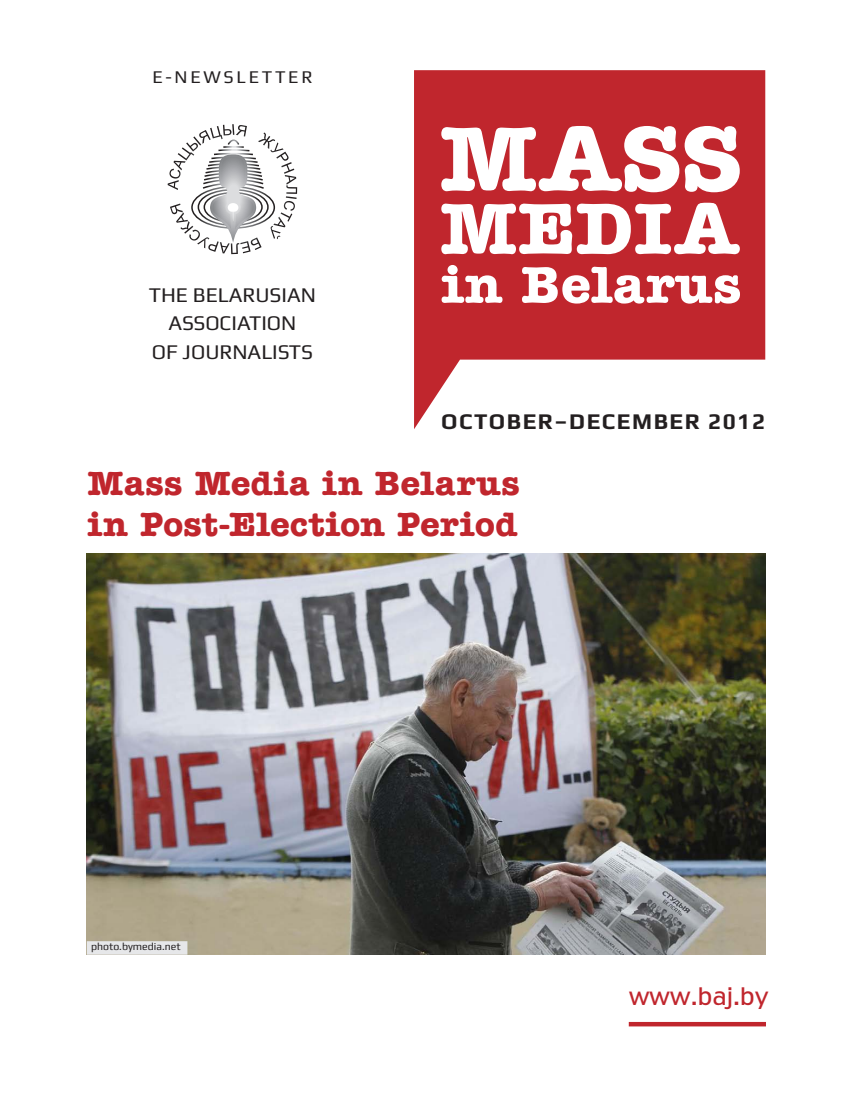
<style>
.page{position:relative;width:851px;height:1106px;background:#fff}
.page>*{position:absolute;margin:0;border:0;box-sizing:border-box;transform-origin:0 0}
.t1{font:700 34.8px/41.4px "Secretary C";color:#c0262d}
.t2{font:24px "Truth CYR";letter-spacing:.01em;color:#c0262d}
.t3{font:700 22.5px "Play";letter-spacing:.07em;color:#231f20}
.t4{font:21px/28.5px "Play";color:#231f20;text-align:center}
.t5{font:18px "Play";color:#231f20}
.t6{font:10.5px "Play";color:#231f20}
</style>
<div class="page">
<svg style="left:414px;top:70px;width:351px;height:359px;fill:#c0262d"></svg>
<svg style="left:441px;top:265px;width:298px;height:38px"></svg>
<svg style="left:441px;top:126px;width:298px;height:66px"></svg>
<svg style="left:441px;top:203px;width:298px;height:51px"></svg>
<svg style="left:191px;top:126px;width:106px;height:116px"></svg>
<hr style="left:628px;top:1022px;width:137px;height:4px;background:#c0262d">
<img style="left:87px;top:553px;width:678px;height:401px">
<div style="left:87px;top:941px;width:100px;height:13px;background:#e6e7e9"></div>
<p class="t5" style="left:152px;top:66px;width:84px">E-NEWSLE</p>
<p class="t5" style="left:262px;top:66px;width:39px">TTER</p>
<p class="t4" style="left:149px;top:280px;width:169px">THE BELARUSIAN<br>ASSOCIATION<br>OF JOURNALISTS</p>
<p class="t3" style="left:441px;top:408px;width:325px">OCTOBER–DECEMBER 2012</p>
<p class="t1" style="left:87px;top:462px;width:434px">Mass Media in Belarus in Post-Election Period</p>
<p class="t6" style="left:91px;top:940px;width:91px">PHOTO.BYMEDIA.NET</p>
<p class="t2" style="left:629px;top:982px;width:141px">www.baj.by</p>
</div>
